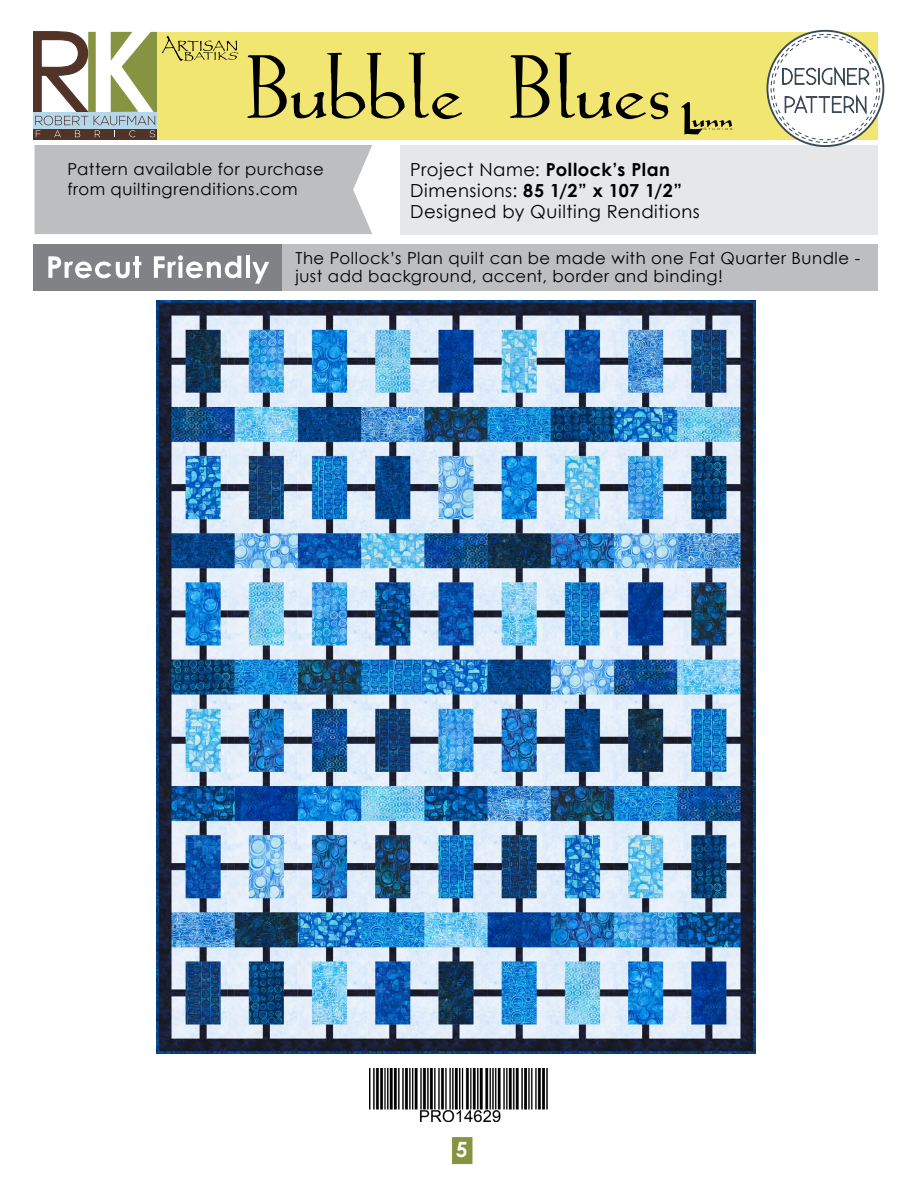
<style>
.page{position:relative;width:918px;height:1188px;background:#fff}
.page>*{position:absolute;margin:0;border:0;box-sizing:border-box;transform-origin:0 0}
.t1{font:700 21px "Century Gothic";color:#fff}
.t2{font:18px/21px "Century Gothic";letter-spacing:.03em;color:#000}
.t3{font:16.5px/19.8px "Century Gothic";letter-spacing:.035em;color:#000}
.s1{font-weight:700}
</style>
<div class="page">
<div style="left:452px;top:1137px;width:20px;height:27px;background:#869441"></div>
<img style="left:369px;top:1068px;width:179px;height:54px">
<img style="left:156px;top:300px;width:599px;height:754px">
<div style="left:35px;top:145px;width:337px;height:89px;background:#bcbec0"></div>
<div style="left:400px;top:145px;width:478px;height:89px;background:#e6e7e8"></div>
<div style="left:34px;top:245px;width:844px;height:46px;background:#bcbec0"></div>
<div style="left:34px;top:245px;width:248px;height:46px;background:#808285"></div>
<svg style="left:48px;top:256px;width:93px;height:22px"></svg>
<svg style="left:154px;top:255px;width:87px;height:23px"></svg>
<hr style="left:246px;top:256px;width:4px;height:22px;background:#fff">
<svg style="left:252px;top:262px;width:17px;height:22px"></svg>
<div style="left:153px;top:32px;width:725px;height:107px;background:#f1e671"></div>
<svg style="left:767px;top:31px;width:116px;height:115px"></svg>
<div style="left:767px;top:30px;width:117px;height:117px;border:2px solid #3a4a57;border-radius:50%"></div>
<svg style="left:771px;top:34px;width:109px;height:108px"></svg>
<div style="left:774px;top:37px;width:103px;height:103px;background:#fff;border-radius:50%"></div>
<svg style="left:782px;top:66px;width:88px;height:36px"></svg>
<svg style="left:34px;top:32px;width:428px;height:107px"></svg>
<svg style="left:510px;top:55px;width:39px;height:63px"></svg>
<svg style="left:555px;top:53px;width:114px;height:66px"></svg>
<svg style="left:683px;top:104px;width:200px;height:28px"></svg>
<p class="t3" style="left:67px;top:159px;width:258px">Pattern available for purchase from quiltingrenditions.com</p>
<p class="t2" style="left:410px;top:159px;width:291px">Project Name: <span class="s1">Pollock’s Plan<br></span>Dimensions: <span class="s1">85 1/2” x 107 1/2”<br></span>Designed by Quilting Renditions</p>
<p class="t3" style="left:295px;top:249px;width:566px;line-height:18px">The Pollock’s Plan quilt can be made with one Fat Quarter Bundle - just add background, accent, border and binding!</p>
<p class="t1" style="left:456px;top:1134px;width:13px">5</p>
</div>
